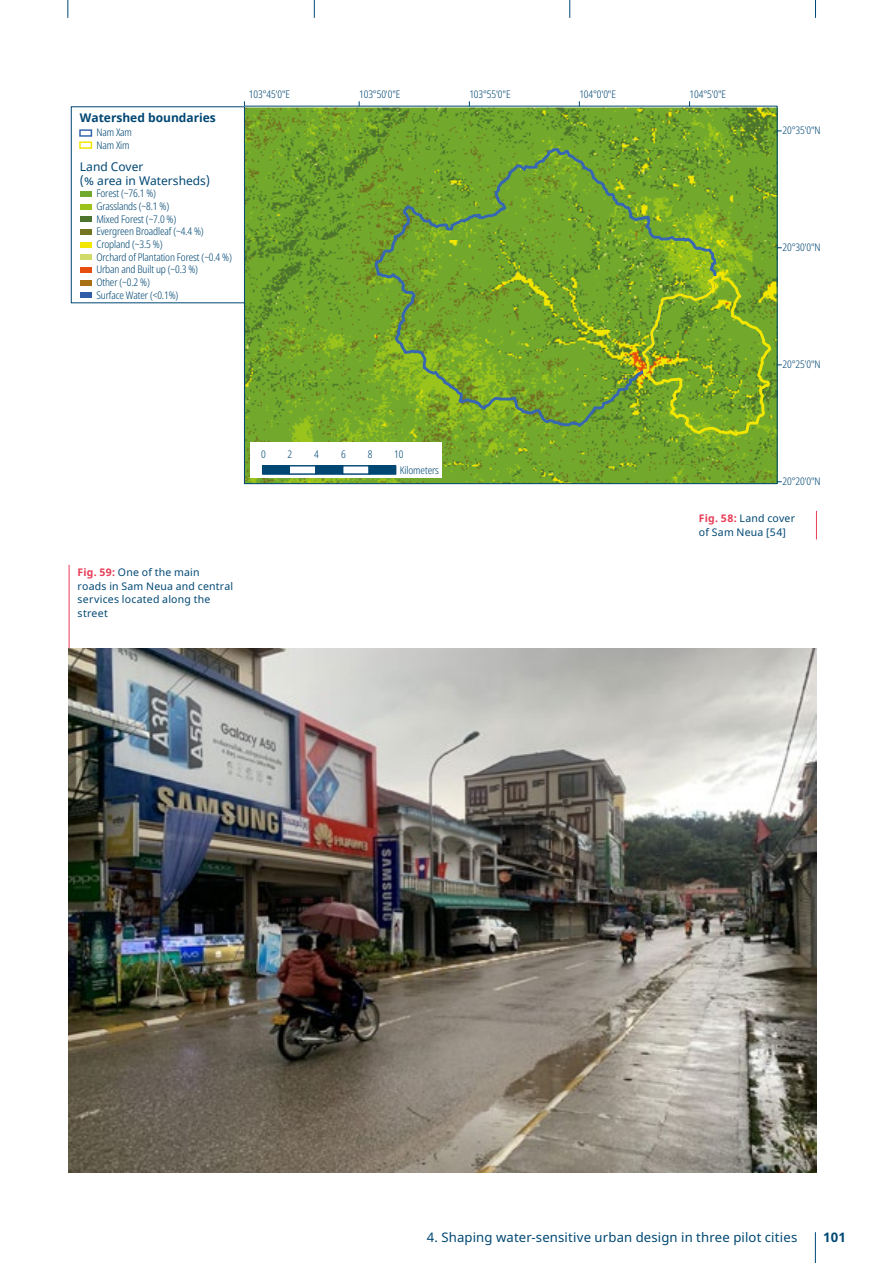
<style>
.page{position:relative;width:893px;height:1263px;background:#fff}
.page>*{position:absolute;margin:0;border:0;box-sizing:border-box;transform-origin:0 0}
.t1{font:13.2px "Noto Sans";letter-spacing:.01em;color:#004874}
.t2{font:700 13.2px "Noto Sans";color:#004874}
.t3{font:12px/14.4px "Noto Sans";color:#004773}
.t4{font:700 12px "Noto Sans";color:#004773}
.t5{font:300 condensed 10.5px/12.1px "Noto Sans";letter-spacing:-.01em;color:#004773}
.BUs__rechts{font:10.5px/13.5px "Noto Sans";letter-spacing:.02em;color:#004874}
.Bildunterschriften_7{font:10.5px/14.2px "Noto Sans";letter-spacing:.02em;color:#004874}
.s1{font-weight:700;color:#e83c57}
</style>
<div class="page">
<hr style="left:69px;top:565px;width:1px;height:106px;background:#e83c57">
<img style="left:68px;top:648px;width:748px;height:524px">
<svg style="left:816px;top:511px;width:1px;height:28px"></svg>
<img style="left:246px;top:108px;width:529px;height:374px">
<svg style="left:373px;top:147px;width:347px;height:282px;background:#75a52d"></svg>
<svg style="left:640px;top:270px;width:141px;height:168px;background:#80aa2c"></svg>
<div style="left:71px;top:107px;width:174px;height:196px;border:1px solid #004773"></div>
<div style="left:79px;top:129px;width:13px;height:8px;border:2px solid #3667b0"></div>
<div style="left:79px;top:141px;width:13px;height:8px;border:2px solid #f3e600"></div>
<div style="left:80px;top:267px;width:11px;height:6px;background:#e64e10"></div>
<div style="left:80px;top:292px;width:11px;height:6px;background:#305ca8"></div>
<div style="left:80px;top:254px;width:11px;height:6px;background:#d0db68"></div>
<div style="left:80px;top:216px;width:11px;height:6px;background:#4d742c"></div>
<div style="left:80px;top:204px;width:11px;height:6px;background:#9bc31c"></div>
<div style="left:80px;top:191px;width:11px;height:6px;background:#71a92d"></div>
<div style="left:80px;top:229px;width:11px;height:6px;background:#737522"></div>
<div style="left:80px;top:242px;width:11px;height:6px;background:#f3e600"></div>
<div style="left:80px;top:280px;width:11px;height:5px;background:#a87014"></div>
<div style="left:250px;top:443px;width:192px;height:35px;background:#fff"></div>
<div style="left:263px;top:466px;width:26px;height:8px;background:#004773"></div>
<div style="left:262px;top:465px;width:28px;height:10px;border:1px solid #004773"></div>
<div style="left:288px;top:465px;width:29px;height:10px;border:1px solid #004773"></div>
<div style="left:316px;top:466px;width:26px;height:8px;background:#004773"></div>
<div style="left:315px;top:465px;width:28px;height:10px;border:1px solid #004773"></div>
<div style="left:342px;top:465px;width:28px;height:10px;border:1px solid #004773"></div>
<div style="left:369px;top:466px;width:27px;height:8px;background:#004773"></div>
<div style="left:368px;top:465px;width:28px;height:10px;border:1px solid #004773"></div>
<hr style="left:815px;top:1232px;width:1px;height:31px;background:#004874">
<svg style="left:815px;top:0;width:1px;height:18px"></svg>
<svg style="left:569px;top:0;width:1px;height:18px"></svg>
<svg style="left:314px;top:0;width:1px;height:18px"></svg>
<svg style="left:67px;top:0;width:1px;height:18px"></svg>
<p class="t4" style="left:80px;top:109px;width:137px">Watershed boundaries</p>
<p class="t5" style="left:96px;top:127px;width:37px">Nam Xam<br>Nam Xim</p>
<p class="t3" style="left:80px;top:159px;width:132px">Land Cover<br>(% area in Watersheds)</p>
<p class="t5" style="left:96px;top:188px;width:61px">Forest (~76.1 %)</p>
<p class="t5" style="left:96px;top:225px;width:109px;line-height:12.6px">Evergreen Broadleaf (~4.4 %)<br>Cropland (~3.5 %)</p>
<p class="t5" style="left:96px;top:276px;width:55px">Other (~0.2 %)</p>
<p class="t5" style="left:96px;top:200px;width:74px">Grasslands (~8.1 %)</p>
<p class="t5" style="left:96px;top:213px;width:81px">Mixed Forest (~7.0 %)</p>
<p class="t5" style="left:96px;top:251px;width:137px">Orchard of Plantation Forest (~0.4 %)</p>
<p class="t5" style="left:96px;top:264px;width:103px">Urban and Built up (~0.3 %)</p>
<p class="t5" style="left:96px;top:289px;width:83px">Surface Water (&lt;0.1%)</p>
<p class="t5" style="left:249px;top:89px;width:43px">103°45'0"E</p>
<p class="t5" style="left:359px;top:89px;width:43px">103°50'0"E</p>
<p class="t5" style="left:469px;top:89px;width:43px">103°55'0"E</p>
<p class="t5" style="left:579px;top:89px;width:38px">104°0'0"E</p>
<p class="t5" style="left:690px;top:89px;width:38px">104°5'0"E</p>
<p class="t5" style="left:782px;top:124px;width:40px">20°35'0"N</p>
<p class="t5" style="left:782px;top:241px;width:40px">20°30'0"N</p>
<p class="t5" style="left:782px;top:358px;width:40px">20°25'0"N</p>
<p class="t5" style="left:261px;top:448px;width:6px">0</p>
<p class="t5" style="left:288px;top:448px;width:6px">2</p>
<p class="t5" style="left:314px;top:448px;width:6px">4</p>
<p class="t5" style="left:341px;top:448px;width:6px">6</p>
<p class="t5" style="left:368px;top:448px;width:6px">8</p>
<p class="t5" style="left:400px;top:446px;width:41px;line-height:16.2px;text-indent:-6px">10<br>Kilometers</p>
<p class="BUs__rechts" style="left:78px;top:566px;width:157px"><span class="s1">Fig. 59:</span> One of the main<br>roads in Sam Neua and central services located along the street</p>
<p class="t5" style="left:782px;top:475px;width:40px">20°20'0"N</p>
<p class="Bildunterschriften_7" style="left:699px;top:511px;width:98px"><span class="s1">Fig. 58:</span> Land cover of Sam Neua [54]</p>
<p class="t1" style="left:427px;top:1228px;width:372px">4. Shaping water-sensitive urban design in three pilot cities</p>
<p class="t2" style="left:823px;top:1228px;width:24px">101</p>
</div>
